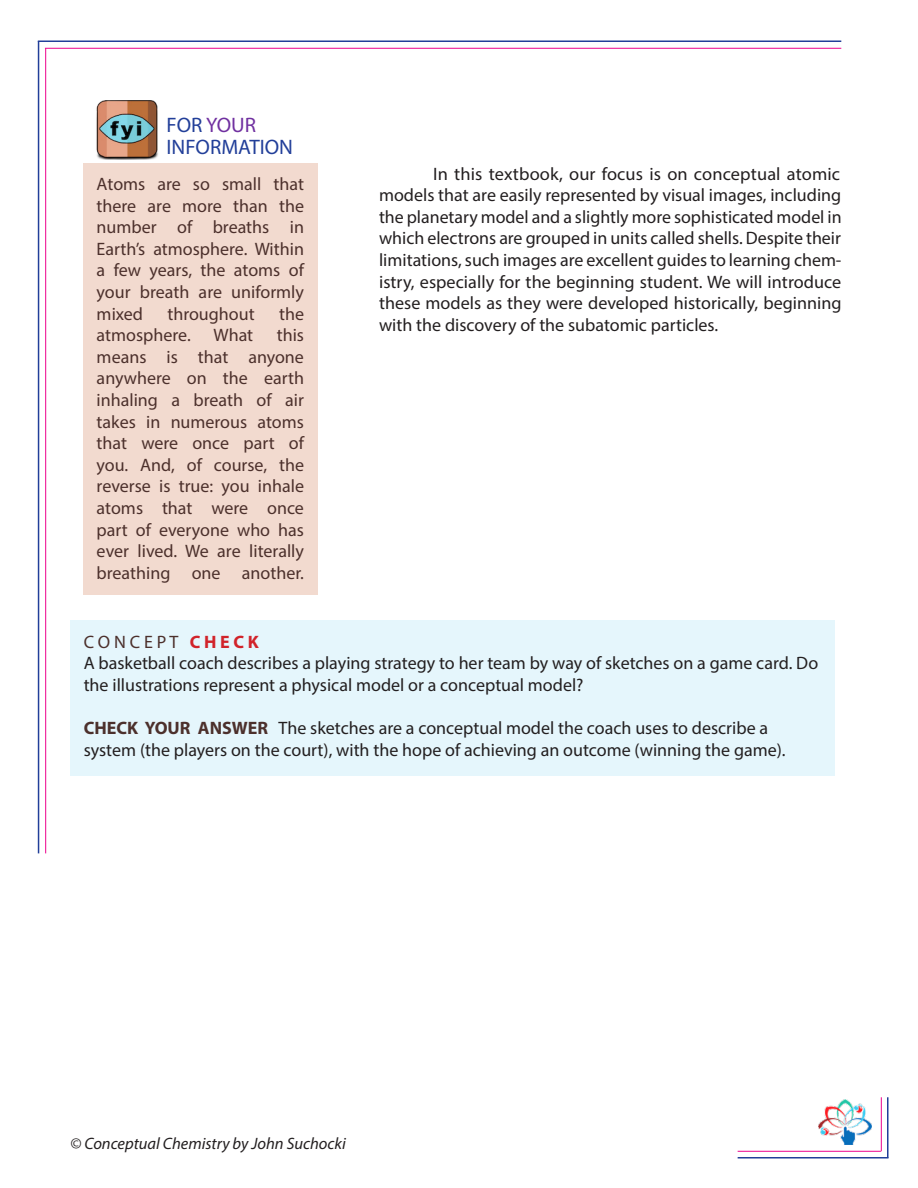
<style>
.page{position:relative;width:918px;height:1188px;background:#fff}
.page>*{position:absolute;margin:0;border:0;box-sizing:border-box;transform-origin:0 0}
.t1{font:21px "Myriad Pro";color:#223f99}
.t2{font:21px "Myriad Pro";color:#7030a0}
.Concept_Check{font:18px/21.6px "Myriad Pro";color:#231f20}
.FYI_Text{font:18px/21.6px "Myriad Pro";color:#4c302c;text-align:justify}
.Concept_Check-2{font:18px "Myriad Pro";color:#4c302c}
.t3{font:italic 16.5px "Myriad Pro";color:#231f20}
.s1{color:#223f99}
.s2{font-weight:700;color:#d1232a}
.s3{font-weight:700;color:#4c302c}
</style>
<div class="page">
<img style="left:818px;top:1099px;width:53px;height:45px">
<hr style="left:38px;top:41px;width:1px;height:812px;background:#223f99">
<hr style="left:38px;top:40px;width:803px;height:2px;background:#223f99">
<hr style="left:45px;top:48px;width:1px;height:805px;background:#ed028c">
<hr style="left:45px;top:48px;width:796px;height:1px;background:#ed028c">
<hr style="left:887px;top:1097px;width:2px;height:61px;background:#223f99">
<hr style="left:738px;top:1157px;width:151px;height:2px;background:#223f99">
<hr style="left:881px;top:1097px;width:1px;height:54px;background:#ed028c">
<hr style="left:738px;top:1151px;width:143px;height:1px;background:#ed028c">
<div style="left:70px;top:621px;width:765px;height:155px;background:#e5f6fc"></div>
<div style="left:83px;top:163px;width:235px;height:432px;background:#f2dacf"></div>
<img style="left:96px;top:101px;width:62px;height:59px">
<p class="t2" style="left:167px;top:112px;width:91px"><span class="s1">FOR</span> YOUR</p>
<p class="t1" style="left:167px;top:134px;width:128px">INFORMATION</p>
<p class="FYI_Text" style="left:97px;top:173px;width:209px">Atoms are so small that there are more than the number of breaths in Earth’s atmosphere. Within a few years, the atoms of your breath are uniformly mixed</p>
<p class="FYI_Text" style="left:167px;top:303px;width:89px">throughout</p>
<p class="FYI_Text" style="left:279px;top:303px;width:26px">the</p>
<p class="FYI_Text" style="left:97px;top:324px;width:96px">atmosphere.</p>
<p class="FYI_Text" style="left:214px;top:324px;width:41px">What</p>
<p class="FYI_Text" style="left:97px;top:324px;width:209px;text-indent:180px">this means is that anyone anywhere on the earth inhaling a breath of air takes in numerous atoms that were once part of you. And, of course, the reverse is true: you inhale atoms that were once part of everyone who has ever lived. We are literally breathing one another.</p>
<p class="Concept_Check" style="left:379px;top:162px;width:464px;text-align:justify;text-indent:54px">In this textbook, our focus is on conceptual atomic models that are easily represented by visual images, including the planetary model and a slightly more sophisticated model in which electrons are grouped in units called shells. Despite their limitations, such images are excellent guides to learning chem&shy;istry, especially for the beginning student. We will introduce these models as they were developed historically, beginning with the discovery of the subatomic particles.</p>
<p class="Concept_Check-2" style="left:84px;top:630px;width:177px">C O N C E P T <span class="s2">C H E C K</span></p>
<p class="Concept_Check" style="left:84px;top:652px;width:736px">A basketball coach describes a playing strategy to her team by way of sketches on a game card. Do the illustrations represent a physical model or a conceptual model?</p>
<p class="Concept_Check" style="left:84px;top:717px;width:703px"><span class="s3">CHECK YOUR ANSWER</span> The sketches are a conceptual model the coach uses to describe a system (the players on the court), with the hope of achieving an outcome (winning the game).</p>
<p class="t3" style="left:70px;top:1134px;width:277px">© Conceptual Chemistry by John Suchocki</p>
</div>
